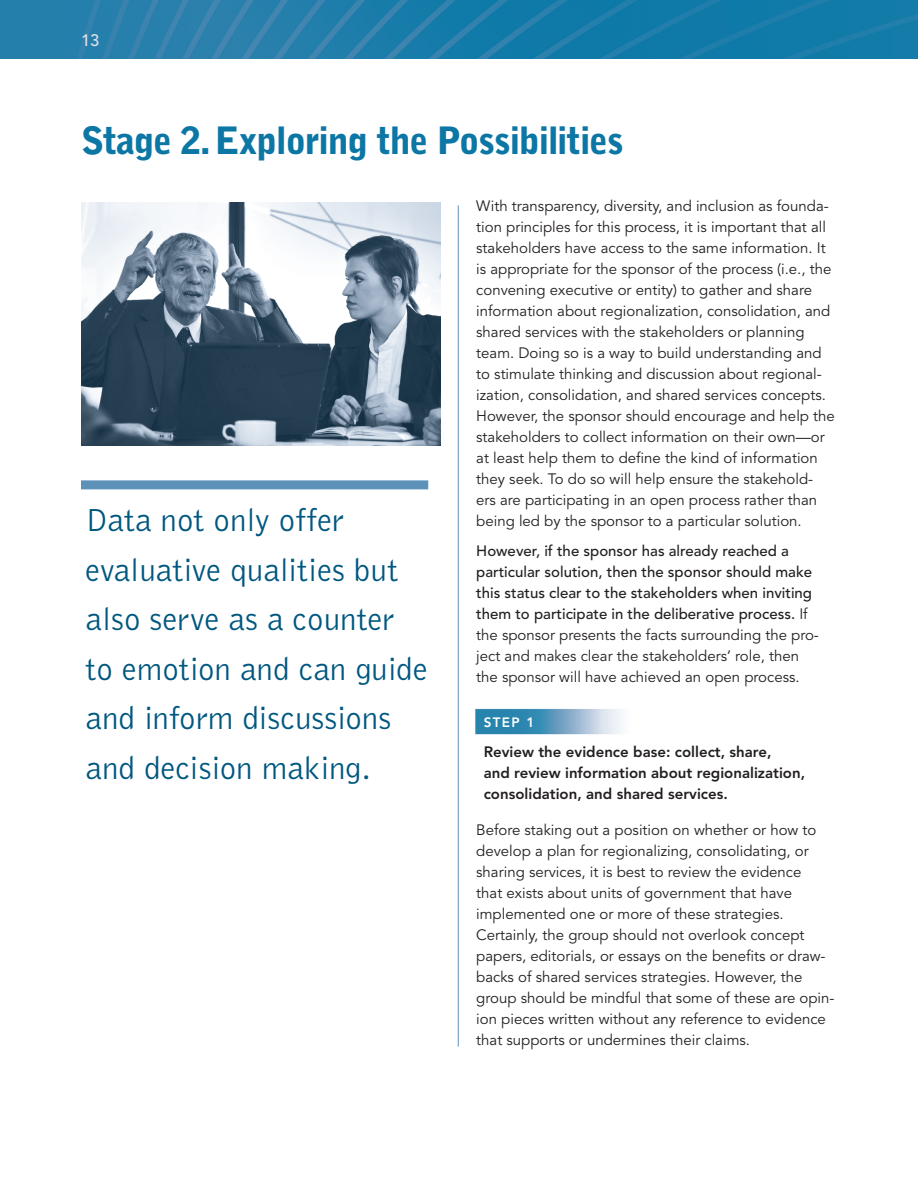
<style>
.page{position:relative;width:918px;height:1188px;background:#fff}
.page>*{position:absolute;margin:0;border:0;box-sizing:border-box;transform-origin:0 0}
.t1{font:900 37.5px "Bell Gothic Std";letter-spacing:-.03em;color:#0c76a5}
.t2{font:300 33px/49.5px "Bell Gothic Std";color:#005780}
.t3{font:500 16.5px "Avenir LT Std";color:#e5dfe8}
.Text{font:15px/21px "Avenir LT Std";color:#231f20}
.Text-2{font:500 15px/21px "Avenir LT Std";color:#231f20}
.t4{font:800 15px/21px "Avenir LT Std";color:#231f20}
.t5{font:800 13.5px "Avenir LT Std";color:#fff}
.s1{font-weight:400}
</style>
<div class="page">
<img style="left:0;top:0;width:918px;height:59px">
<img style="left:475px;top:708px;width:146px;height:27px">
<hr style="left:458px;top:206px;width:1px;height:841px;background:#5c92b8">
<img style="left:81px;top:202px;width:359px;height:244px">
<div style="left:81px;top:480px;width:347px;height:9px;background:#5c92b8"></div>
<p class="t3" style="left:81px;top:30px;width:20px">13</p>
<h2 class="t1" style="left:81px;top:119px;width:544px">Stage 2. Exploring the Possibilities</h2>
<p class="Text" style="left:476px;top:196px;width:360px">With transparency, diversity, and inclusion as founda&shy;tion principles for this process, it is important that all stakeholders have access to the same information. It is appropriate for the sponsor of the process (i.e., the convening executive or entity) to gather and share information about regionalization, consolidation, and shared services with the stakeholders or planning team. Doing so is a way to build understanding and to stimulate thinking and discussion about regional&shy;ization, consolidation, and shared services concepts.<br>However, the sponsor should encourage and help the stakeholders to collect information on their own—or at least help them to define the kind of information they seek. To do so will help ensure the stakehold&shy;ers are participating in an open process rather than being led by the sponsor to a particular solution.</p>
<p class="Text-2" style="left:476px;top:541px;width:344px">However, if the sponsor has already reached a particular solution, then the sponsor should make this status clear to the stakeholders when inviting them to participate in the deliberative process. <span class="s1">If the sponsor presents the facts surrounding the pro&shy;ject and makes clear the stakeholders’ role, then the sponsor will have achieved an open process.</span></p>
<h3 class="t5" style="left:484px;top:714px;width:52px">STEP 1</h3>
<h3 class="t4" style="left:484px;top:741px;width:323px">Review the evidence base: collect, share,<br>and review information about regionalization, consolidation, and shared services.</h3>
<p class="Text" style="left:476px;top:820px;width:360px">Before staking out a position on whether or how to develop a plan for regionalizing, consolidating, or sharing services, it is best to review the evidence<br>that exists about units of government that have implemented one or more of these strategies.<br>Certainly, the group should not overlook concept papers, editorials, or essays on the benefits or draw&shy;backs of shared services strategies. However, the group should be mindful that some of these are opin&shy;ion pieces written without any reference to evidence that supports or undermines their claims.</p>
<h2 class="t2" style="left:86px;top:497px;width:344px">Data not only offer evaluative qualities but also serve as a counter to emotion and can guide and inform discussions and decision making.</h2>
</div>
